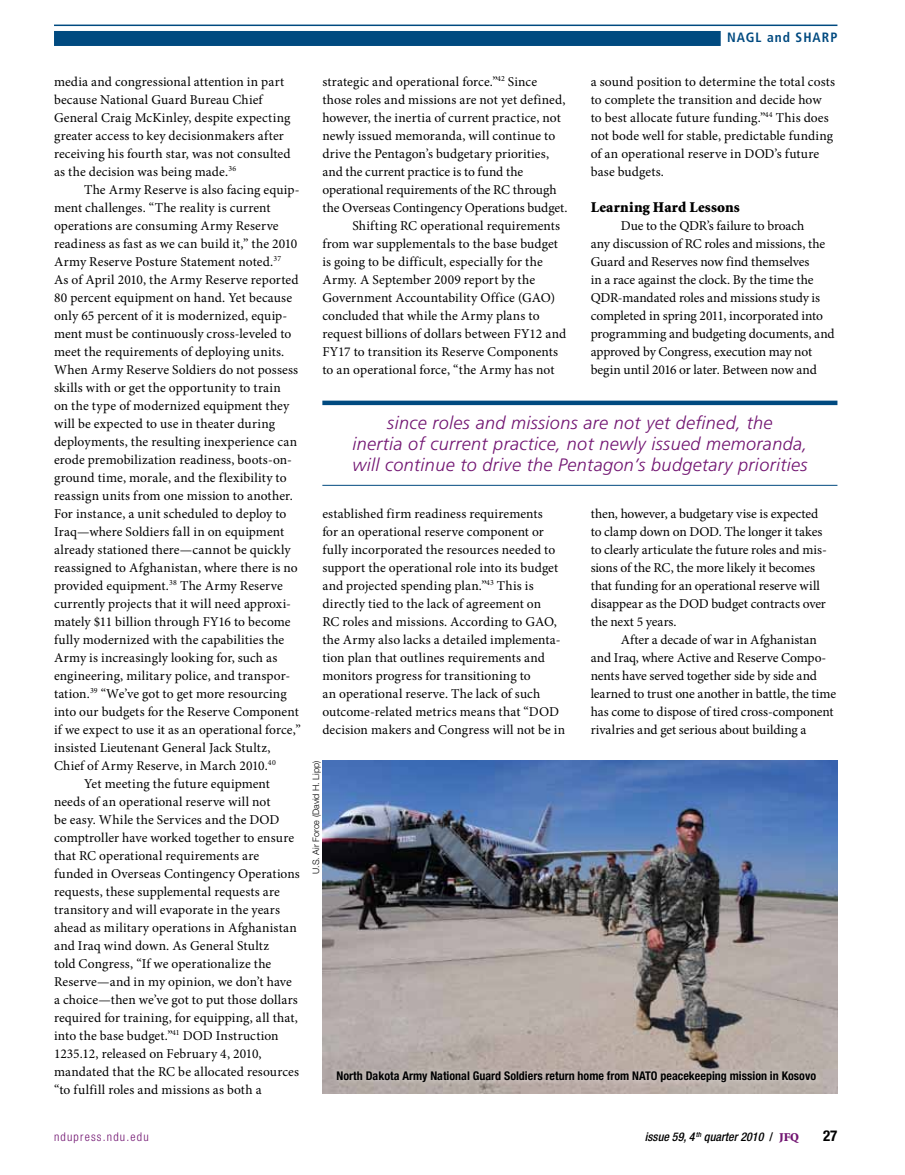
<style>
.page{position:relative;width:905px;height:1175px;background:#fff}
.page>*{position:absolute;margin:0;border:0;box-sizing:border-box;transform-origin:0 0}
.t1{font:italic 300 18px/21px "Frutiger LT Std";letter-spacing:.02em;color:#711471;text-align:center}
.t2{font:900 15px "Minion Std";letter-spacing:.015em;color:#000}
.t3{font:700 condensed 15px "Helvetica Neue LT Std";color:#000}
.t4{font:13.5px/18px "Minion Pro";letter-spacing:.005em;color:#000}
.t5{font:700 condensed 13.5px "Frutiger LT Std";letter-spacing:.075em;color:#004a80}
.t6{font:700 condensed 12px "Helvetica Neue LT Std";color:#000}
.t7{font:italic 500 condensed 12px "Helvetica Neue LT Std";color:#000}
.t8{font:300 condensed 12px "Helvetica Neue LT Std";letter-spacing:.1em;color:#711471}
.t9{font:300 9px "Helvetica Neue LT Std";color:#000}
.s1{font-style:normal}
.s2{font-family:"Minion Std";font-weight:900;font-style:normal;font-stretch:normal;color:#711471}
</style>
<div class="page">
<hr style="left:54px;top:25px;width:783px;height:1px;background:#004a80">
<div style="left:54px;top:31px;width:666px;height:15px;background:#004a80"></div>
<img style="left:322px;top:760px;width:515px;height:333px">
<div style="left:322px;top:400px;width:515px;height:5px;background:#004a80"></div>
<hr style="left:322px;top:485px;width:515px;height:1px;background:#004a80">
<div style="left:331px;top:1065px;width:490px;height:23px;background:#fff;opacity:.61"></div>
<p class="t5" style="left:727px;top:30px;width:112px">NAGL AND SHARP</p>
<p class="t4" style="left:54px;top:72px;width:238px">media and congressional attention in part because National Guard Bureau Chief General Craig McKinley, despite expecting greater access to key decisionmakers after receiving his fourth star, was not consulted as the decision was being made.<sup>36</sup></p>
<p class="t4" style="left:84px;top:180px;width:217px">The Army Reserve is also facing equip-</p>
<p class="t4" style="left:54px;top:198px;width:218px">ment challenges. “The reality is current</p>
<p class="t4" style="left:54px;top:216px;width:226px">operations are consuming Army Reserve</p>
<p class="t4" style="left:54px;top:234px;width:245px">readiness as fast as we can build it,” the 2010</p>
<p class="t4" style="left:54px;top:252px;width:229px">Army Reserve Posture Statement noted.<sup>37</sup></p>
<p class="t4" style="left:54px;top:270px;width:246px">As of April 2010, the Army Reserve reported</p>
<p class="t4" style="left:54px;top:288px;width:239px">80 percent equipment on hand. Yet because</p>
<p class="t4" style="left:54px;top:306px;width:235px">only 65 percent of it is modernized, equip-</p>
<p class="t4" style="left:54px;top:324px;width:239px">ment must be continuously cross-leveled to</p>
<p class="t4" style="left:54px;top:342px;width:232px">meet the requirements of deploying units.</p>
<p class="t4" style="left:54px;top:360px;width:246px">When Army Reserve Soldiers do not possess</p>
<p class="t4" style="left:54px;top:378px;width:228px">skills with or get the opportunity to train</p>
<p class="t4" style="left:54px;top:396px;width:237px">on the type of modernized equipment they</p>
<p class="t4" style="left:54px;top:414px;width:223px">will be expected to use in theater during</p>
<p class="t4" style="left:54px;top:432px;width:244px">deployments, the resulting inexperience can</p>
<p class="t4" style="left:54px;top:450px;width:239px">erode premobilization readiness, boots-on-</p>
<p class="t4" style="left:54px;top:468px;width:234px">ground time, morale, and the flexibility to</p>
<p class="t4" style="left:54px;top:486px;width:240px">reassign units from one mission to another.</p>
<p class="t4" style="left:54px;top:504px;width:234px">For instance, a unit scheduled to deploy to</p>
<p class="t4" style="left:54px;top:522px;width:232px">Iraq—where Soldiers fall in on equipment</p>
<p class="t4" style="left:54px;top:540px;width:238px">already stationed there—cannot be quickly</p>
<p class="t4" style="left:54px;top:558px;width:245px">reassigned to Afghanistan, where there is no</p>
<p class="t4" style="left:54px;top:576px;width:230px">provided equipment.<sup>38</sup> The Army Reserve</p>
<p class="t4" style="left:54px;top:594px;width:238px">currently projects that it will need approxi-</p>
<p class="t4" style="left:54px;top:612px;width:238px">mately $11 billion through FY16 to become</p>
<p class="t4" style="left:54px;top:630px;width:232px">fully modernized with the capabilities the</p>
<p class="t4" style="left:54px;top:648px;width:225px">Army is increasingly looking for, such as</p>
<p class="t4" style="left:54px;top:666px;width:238px">engineering, military police, and transpor-</p>
<p class="t4" style="left:54px;top:684px;width:234px">tation.<sup>39</sup> “We’ve got to get more resourcing</p>
<p class="t4" style="left:54px;top:702px;width:246px">into our budgets for the Reserve Component</p>
<p class="t4" style="left:54px;top:720px;width:248px">if we expect to use it as an operational force,”</p>
<p class="t4" style="left:54px;top:738px;width:218px">insisted Lieutenant General Jack Stultz,</p>
<p class="t4" style="left:54px;top:756px;width:223px">Chief of Army Reserve, in March 2010.<sup>40</sup></p>
<p class="t4" style="left:84px;top:774px;width:187px">Yet meeting the future equipment</p>
<p class="t4" style="left:54px;top:792px;width:218px">needs of an operational reserve will not</p>
<p class="t4" style="left:54px;top:810px;width:227px">be easy. While the Services and the DOD</p>
<p class="t4" style="left:54px;top:828px;width:241px">comptroller have worked together to ensure</p>
<p class="t4" style="left:54px;top:846px;width:206px">that RC operational requirements are</p>
<p class="t4" style="left:54px;top:864px;width:247px">funded in Overseas Contingency Operations</p>
<p class="t4" style="left:54px;top:882px;width:227px">requests, these supplemental requests are</p>
<p class="t4" style="left:54px;top:900px;width:227px">transitory and will evaporate in the years</p>
<p class="t4" style="left:54px;top:918px;width:244px">ahead as military operations in Afghanistan</p>
<p class="t4" style="left:54px;top:936px;width:216px">and Iraq wind down. As General Stultz</p>
<p class="t4" style="left:54px;top:954px;width:219px">told Congress, “If we operationalize the</p>
<p class="t4" style="left:54px;top:972px;width:239px">Reserve—and in my opinion, we don’t have</p>
<p class="t4" style="left:54px;top:990px;width:245px">a choice—then we’ve got to put those dollars</p>
<p class="t4" style="left:54px;top:1008px;width:245px">required for training, for equipping, all that,</p>
<p class="t4" style="left:54px;top:1026px;width:226px">into the base budget.”<sup>41</sup> DOD Instruction</p>
<p class="t4" style="left:54px;top:1044px;width:209px">1235.12, released on February 4, 2010,</p>
<p class="t4" style="left:54px;top:1062px;width:246px">mandated that the RC be allocated resources</p>
<p class="t4" style="left:54px;top:1080px;width:209px">“to fulfill roles and missions as both a</p>
<p class="t4" style="left:322px;top:72px;width:216px">strategic and operational force.”<sup>42</sup> Since</p>
<p class="t4" style="left:322px;top:90px;width:245px">those roles and missions are not yet defined,</p>
<p class="t4" style="left:322px;top:108px;width:240px">however, the inertia of current practice, not</p>
<p class="t4" style="left:322px;top:126px;width:234px">newly issued memoranda, will continue to</p>
<p class="t4" style="left:322px;top:144px;width:228px">drive the Pentagon’s budgetary priorities,</p>
<p class="t4" style="left:322px;top:162px;width:202px">and the current practice is to fund the</p>
<p class="t4" style="left:322px;top:180px;width:236px">operational requirements of the RC through</p>
<p class="t4" style="left:322px;top:198px;width:246px">the Overseas Contingency Operations budget.</p>
<p class="t4" style="left:352px;top:216px;width:209px">Shifting RC operational requirements</p>
<p class="t4" style="left:322px;top:234px;width:237px">from war supplementals to the base budget</p>
<p class="t4" style="left:322px;top:252px;width:222px">is going to be difficult, especially for the</p>
<p class="t4" style="left:322px;top:270px;width:214px">Army. A September 2009 report by the</p>
<p class="t4" style="left:322px;top:288px;width:234px">Government Accountability Office (GAO)</p>
<p class="t4" style="left:322px;top:306px;width:219px">concluded that while the Army plans to</p>
<p class="t4" style="left:322px;top:324px;width:245px">request billions of dollars between FY12 and</p>
<p class="t4" style="left:322px;top:342px;width:237px">FY17 to transition its Reserve Components</p>
<p class="t4" style="left:322px;top:360px;width:233px">to an operational force, “the Army has not</p>
<p class="t4" style="left:590px;top:72px;width:246px">a sound position to determine the total costs to complete the transition and decide how to best allocate future funding.”<sup>44</sup> This does not bode well for stable, predictable funding of an operational reserve in DOD’s future base budgets.</p>
<p class="t2" style="left:590px;top:199px;width:150px">Learning Hard Lessons</p>
<p class="t4" style="left:590px;top:216px;width:245px;text-indent:30px">Due to the QDR’s failure to broach<br>any discussion of RC roles and missions, the Guard and Reserves now find themselves<br>in a race against the clock. By the time the QDR-mandated roles and missions study is completed in spring 2011, incorporated into programming and budgeting documents, and approved by Congress, execution may not begin until 2016 or later. Between now and</p>
<h1 class="t1" style="left:352px;top:413px;width:456px">since roles and missions are not yet defined, the<br>inertia of current practice, not newly issued memoranda, will continue to drive the Pentagon’s budgetary priorities</h1>
<p class="t4" style="left:322px;top:504px;width:244px">established firm readiness requirements<br>for an operational reserve component or fully incorporated the resources needed to support the operational role into its budget and projected spending plan.”<sup>43</sup> This is directly tied to the lack of agreement on<br>RC roles and missions. According to GAO, the Army also lacks a detailed implementa&shy;tion plan that outlines requirements and monitors progress for transitioning to<br>an operational reserve. The lack of such outcome-related metrics means that “DOD decision makers and Congress will not be in</p>
<p class="t9" style="left:310px;top:873px;width:115px;rotate:-90deg">U.S. Air Force (David H. Lipp)</p>
<p class="t4" style="left:590px;top:504px;width:238px">then, however, a budgetary vise is expected to clamp down on DOD. The longer it takes to clearly articulate the future roles and mis&shy;sions of the RC, the more likely it becomes that funding for an operational reserve will disappear as the DOD budget contracts over the next 5 years.</p>
<p class="t4" style="left:590px;top:630px;width:247px;text-indent:30px">After a decade of war in Afghanistan and Iraq, where Active and Reserve Compo&shy;nents have served together side by side and learned to trust one another in battle, the time has come to dispose of tired cross-component rivalries and get serious about building a</p>
<p class="t6" style="left:336px;top:1068px;width:481px">North Dakota Army National Guard Soldiers return home from NATO peacekeeping mission in Kosovo</p>
<p class="t8" style="left:54px;top:1129px;width:96px">ndupress.ndu.edu</p>
<p class="t7" style="left:645px;top:1129px;width:156px">issue 59, 4 <sup>th</sup> quarter 2010 <span class="s1">/</span> <span class="s2">JFQ</span></p>
<p class="t3" style="left:823px;top:1126px;width:16px">27</p>
</div>
